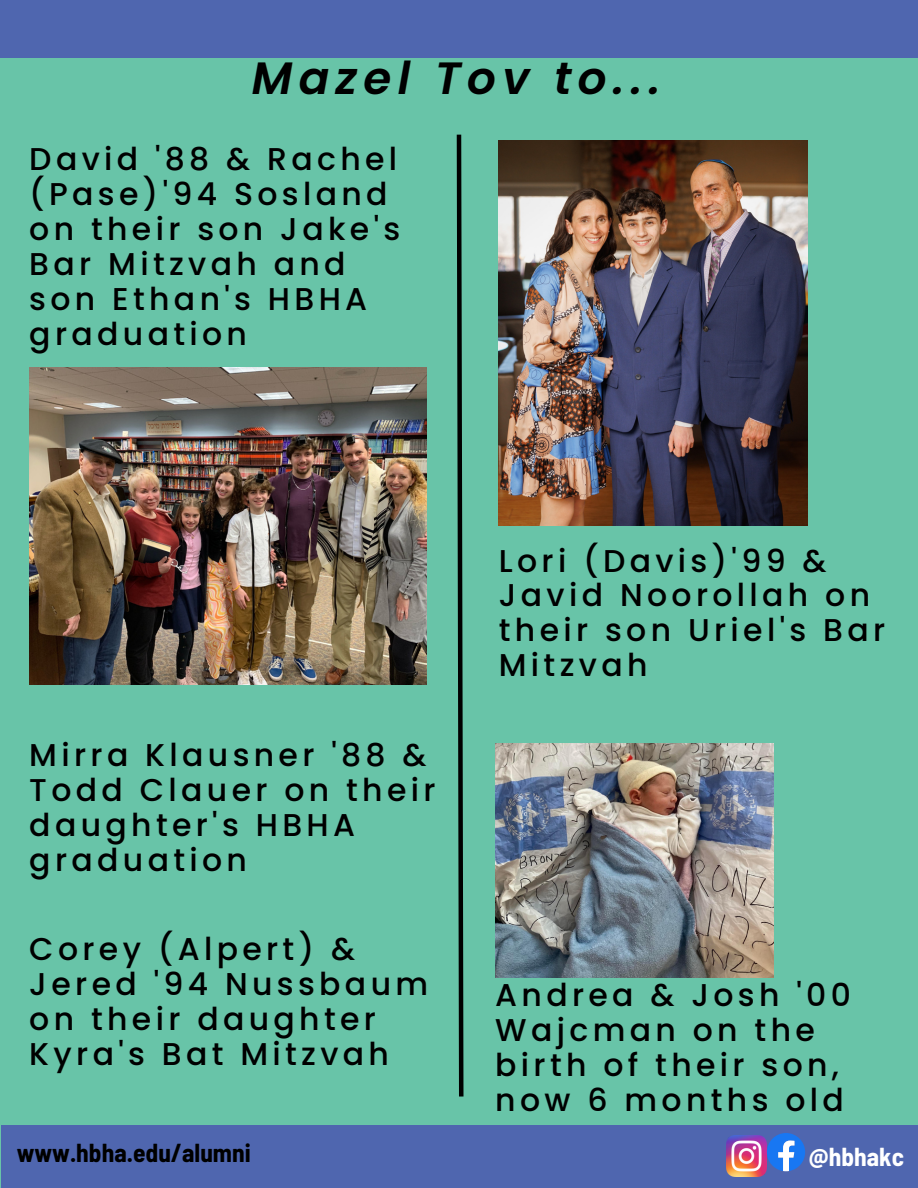
<style>
.page{position:relative;width:918px;height:1188px;background:#68c4a8}
.page>*{position:absolute;margin:0;border:0;box-sizing:border-box;transform-origin:0 0}
.t1{font:italic 600 45.3px "Poppins";letter-spacing:.14em;color:#000}
.t2{font:500 31.5px/34.8px "Poppins";letter-spacing:.14em;color:#000}
.t3{font:700 semi-condensed 25.35px "Barlow";color:#000}
.t4{font:700 semi-condensed 25.35px "Barlow";color:#fff}
</style>
<div class="page">
<div style="left:1px;top:1126px;width:917px;height:62px;background:#4f66af"></div>
<svg style="left:456px;top:134px;width:8px;height:963px"></svg>
<div style="left:0;top:0;width:918px;height:58px;background:#4f66af"></div>
<img style="left:726px;top:1136px;width:41px;height:40px">
<svg style="left:767px;top:1133px;width:38px;height:38px"></svg>
<img style="left:29px;top:367px;width:397px;height:317px">
<img style="left:499px;top:141px;width:308px;height:384px">
<img style="left:495px;top:744px;width:278px;height:234px">
<p class="t1" style="left:252px;top:47px;width:410px">Mazel Tov to...</p>
<p class="t2" style="left:29px;top:142px;width:372px">David '88 &amp; Rachel (Pase)'94 Sosland on their son Jake's<br>Bar Mitzvah and son Ethan's HBHA graduation</p>
<p class="t2" style="left:29px;top:737px;width:408px">Mirra Klausner '88 &amp;<br>Todd Clauer on their daughter's HBHA graduation</p>
<p class="t2" style="left:29px;top:932px;width:400px">Corey (Alpert) &amp;<br>Jered '94 Nussbaum on their daughter<br>Kyra's Bat Mitzvah</p>
<p class="t2" style="left:499px;top:543px;width:388px">Lori (Davis)'99 &amp;<br>Javid Noorollah on their son Uriel's Bar<br>Mitzvah</p>
<p class="t2" style="left:495px;top:978px;width:357px">Andrea &amp; Josh '00<br>Wajcman on the birth of their son, now 6 months old</p>
<p class="t3" style="left:17px;top:1137px;width:235px">www.hbha.edu/alumni</p>
<p class="t4" style="left:809px;top:1140px;width:97px">@hbhakc</p>
</div>
